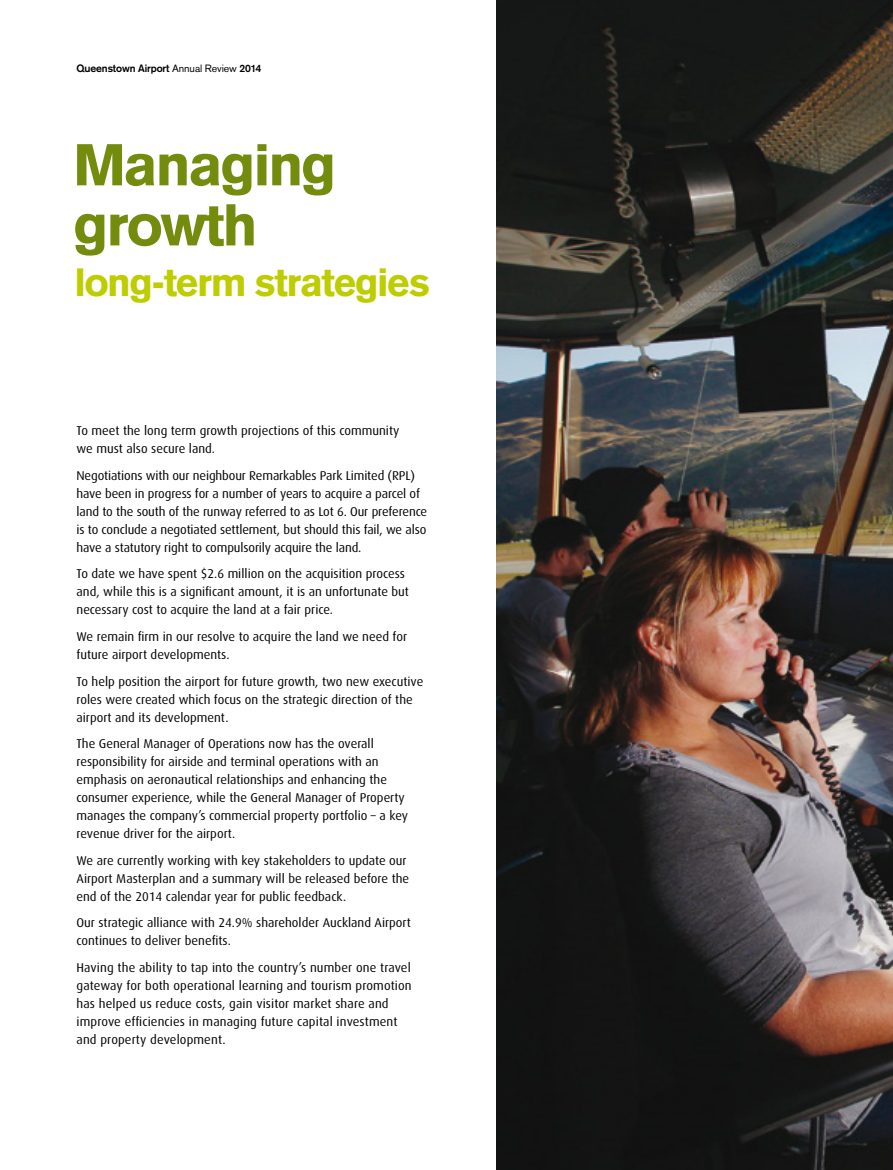
<style>
.page{position:relative;width:893px;height:1170px;background:#fff}
.page>*{position:absolute;margin:0;border:0;box-sizing:border-box;transform-origin:0 0}
.t1{font:900 57.75px/60px "Akzidenz Grotesk";letter-spacing:-.04em;color:#748c0e}
.t2{font:900 38.85px "Akzidenz Grotesk";letter-spacing:-.04em;color:#bdcd00}
.t3{font:12.75px/18px "Dax";color:#000}
.t4{font:700 10.5px "Akzidenz Grotesk";letter-spacing:-.01em;color:#000}
.s1{font-family:"Akzidenz Grotesk BE";font-weight:400}
</style>
<div class="page">
<img style="left:496px;top:0;width:397px;height:1169px">
<p class="t4" style="left:77px;top:62px;width:186px">Queenstown Airport <span class="s1">Annual Review</span> 2014</p>
<h1 class="t1" style="left:73px;top:134px;width:265px">Managing growth</h1>
<h2 class="t2" style="left:74px;top:259px;width:357px">long-term strategies</h2>
<p class="t3" style="left:77px;top:422px;width:324px">To meet the long term growth projections of this community we must also secure land.</p>
<p class="t3" style="left:77px;top:466px;width:352px">Negotiations with our neighbour Remarkables Park Limited (RPL) have been in progress for a number of years to acquire a parcel of land to the south of the runway referred to as Lot 6. Our preference is to conclude a negotiated settlement, but should this fail, we also have a statutory right to compulsorily acquire the land.</p>
<p class="t3" style="left:77px;top:565px;width:334px">To date we have spent $2.6 million on the acquisition process and, while this is a significant amount, it is an unfortunate but necessary cost to acquire the land at a fair price.</p>
<p class="t3" style="left:77px;top:627px;width:332px">We remain firm in our resolve to acquire the land we need for future airport developments.</p>
<p class="t3" style="left:77px;top:672px;width:348px">To help position the airport for future growth, two new executive roles were created which focus on the strategic direction of the airport and its development.</p>
<p class="t3" style="left:77px;top:734px;width:333px">The General Manager of Operations now has the overall responsibility for airside and terminal operations with an emphasis on aeronautical relationships and enhancing the consumer experience, while the General Manager of Property manages the company’s commercial property portfolio – a key revenue driver for the airport.</p>
<p class="t3" style="left:77px;top:851px;width:334px">We are currently working with key stakeholders to update our<br>Airport Masterplan and a summary will be released before the end of the 2014 calendar year for public feedback.</p>
<p class="t3" style="left:77px;top:913px;width:336px">Our strategic alliance with 24.9% shareholder Auckland Airport continues to deliver benefits.</p>
<p class="t3" style="left:77px;top:958px;width:337px">Having the ability to tap into the country’s number one travel gateway for both operational learning and tourism promotion has helped us reduce costs, gain visitor market share and improve efficiencies in managing future capital investment and property development.</p>
</div>
